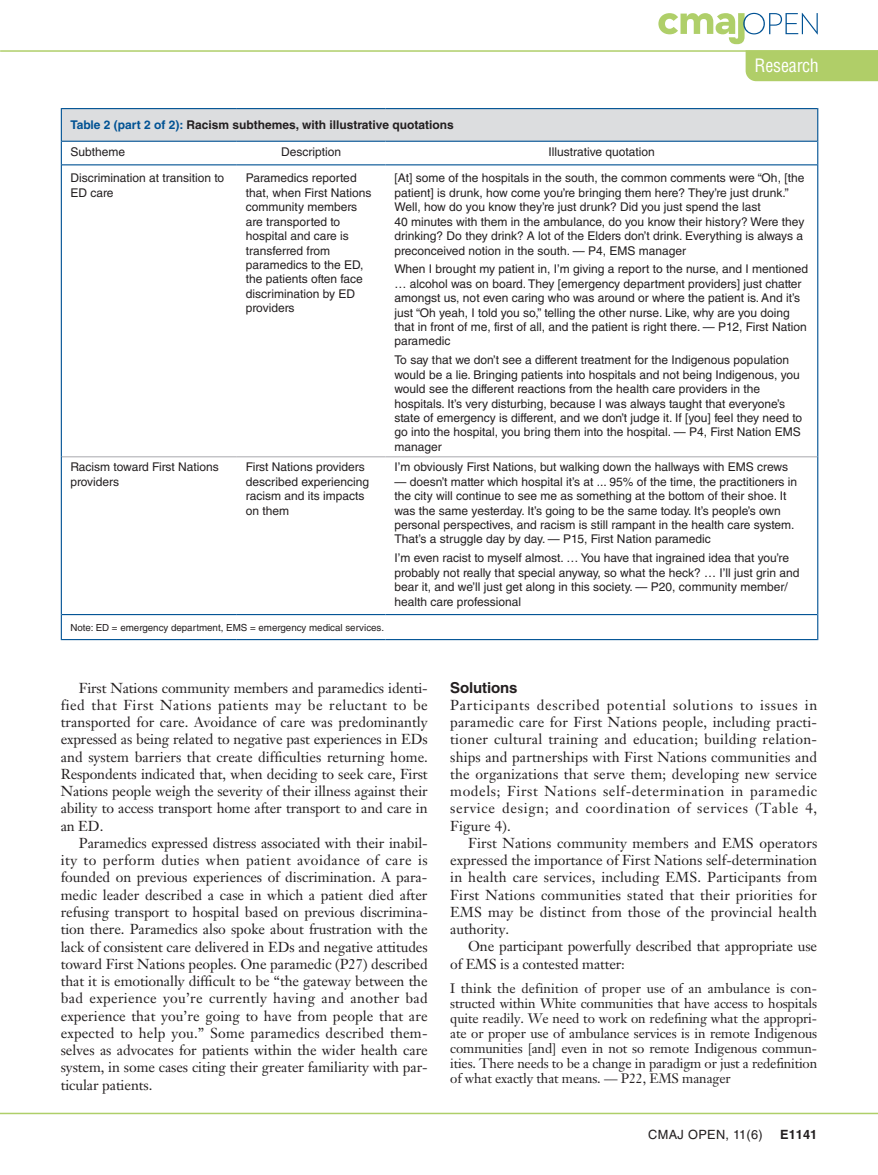
<style>
.page{position:relative;width:878px;height:1175px;background:#fff}
.page>*{position:absolute;margin:0;border:0;box-sizing:border-box;transform-origin:0 0}
.t1{font:condensed 18px "Helvetica LT Std";letter-spacing:-.01em;color:#fff}
.t2{font:700 15px "Helvetica LT Std";letter-spacing:-.01em;color:#231f20}
.t3{font:14.25px/17.2px "Janson Text LT Std";letter-spacing:-.005em;color:#231f20;text-align:justify}
.t4{font:13.5px/15px "Janson Text LT Std";letter-spacing:-.01em;color:#231f20;text-align:justify}
.t5{font:12.75px "Helvetica LT Std";letter-spacing:.025em;color:#231f20}
.t6{font:700 12.75px "Helvetica LT Std";color:#231f20}
.t7{font:12px/14.4px "Helvetica LT Std";color:#231f20}
.t8{font:700 12px "Helvetica LT Std";color:#231f20}
.t9{font:9.75px "Helvetica LT Std";color:#231f20}
.s1{color:#005294}
</style>
<div class="page">
<hr style="left:0;top:1112px;width:878px;height:2px;background:#afcf69">
<svg style="left:658px;top:13px;width:159px;height:31px"></svg>
<hr style="left:0;top:50px;width:878px;height:2px;background:#afcf69">
<div style="left:745px;top:50px;width:133px;height:31px;background:#b0ce68"></div>
<div style="left:61px;top:109px;width:756px;height:32px;background:#dcdddf"></div>
<hr style="left:61px;top:108px;width:1px;height:33px;background:#005294">
<hr style="left:817px;top:108px;width:1px;height:33px;background:#005294">
<svg style="left:61px;top:141px;width:1px;height:24px"></svg>
<svg style="left:817px;top:141px;width:1px;height:24px"></svg>
<hr style="left:61px;top:165px;width:1px;height:292px;background:#005294">
<hr style="left:817px;top:165px;width:1px;height:292px;background:#005294">
<hr style="left:61px;top:457px;width:1px;height:157px;background:#005294">
<hr style="left:817px;top:457px;width:1px;height:157px;background:#005294">
<hr style="left:62px;top:108px;width:175px;height:1px;background:#005294">
<hr style="left:237px;top:108px;width:148px;height:1px;background:#005294">
<hr style="left:385px;top:108px;width:432px;height:1px;background:#005294">
<hr style="left:62px;top:141px;width:175px;height:1px;background:#005294">
<hr style="left:237px;top:141px;width:148px;height:1px;background:#005294">
<hr style="left:385px;top:141px;width:432px;height:1px;background:#005294">
<hr style="left:62px;top:164px;width:175px;height:1px;background:#005294">
<hr style="left:237px;top:164px;width:148px;height:1px;background:#005294">
<hr style="left:385px;top:164px;width:432px;height:1px;background:#005294">
<hr style="left:62px;top:614px;width:175px;height:1px;background:#005294">
<hr style="left:237px;top:614px;width:148px;height:1px;background:#005294">
<hr style="left:385px;top:614px;width:432px;height:1px;background:#005294">
<hr style="left:62px;top:456px;width:175px;height:1px;background:#b2b3b7">
<hr style="left:237px;top:456px;width:148px;height:1px;background:#b2b3b7">
<hr style="left:385px;top:456px;width:432px;height:1px;background:#b2b3b7">
<svg style="left:61px;top:614px;width:1px;height:26px"></svg>
<svg style="left:817px;top:614px;width:1px;height:26px"></svg>
<hr style="left:62px;top:639px;width:175px;height:1px;background:#005294">
<hr style="left:237px;top:639px;width:148px;height:1px;background:#005294">
<hr style="left:385px;top:639px;width:432px;height:1px;background:#005294">
<h1 class="t1" style="left:754px;top:54px;width:66px">Research</h1>
<p class="t8" style="left:70px;top:118px;width:385px"><span class="s1">Table 2 (part 2 of 2):</span> Racism subthemes, with illustrative quotations</p>
<p class="t7" style="left:70px;top:144px;width:56px">Subtheme</p>
<p class="t7" style="left:281px;top:144px;width:62px">Description</p>
<p class="t7" style="left:548px;top:144px;width:108px">Illustrative quotation</p>
<p class="t7" style="left:70px;top:171px;width:155px">Discrimination at transition to<br>ED care</p>
<p class="t7" style="left:246px;top:171px;width:127px">Paramedics reported that, when First Nations community members are transported to hospital and care is transferred from paramedics to the ED, the patients often face discrimination by ED providers</p>
<p class="t7" style="left:394px;top:171px;width:411px">[At] some of the hospitals in the south, the common comments were “Oh, [the patient] is drunk, how come you’re bringing them here? They’re just drunk.” Well, how do you know they’re just drunk? Did you just spend the last<br>40 minutes with them in the ambulance, do you know their history? Were they drinking? Do they drink? A lot of the Elders don’t drink. Everything is always a preconceived notion in the south. — P4, EMS manager</p>
<p class="t7" style="left:394px;top:262px;width:415px">When I brought my patient in, I’m giving a report to the nurse, and I mentioned … alcohol was on board. They [emergency department providers] just chatter amongst us, not even caring who was around or where the patient is. And it’s just “Oh yeah, I told you so,” telling the other nurse. Like, why are you doing that in front of me, first of all, and the patient is right there. — P12, First Nation paramedic</p>
<p class="t7" style="left:394px;top:353px;width:409px">To say that we don’t see a different treatment for the Indigenous population would be a lie. Bringing patients into hospitals and not being Indigenous, you would see the different reactions from the health care providers in the hospitals. It’s very disturbing, because I was always taught that everyone’s state of emergency is different, and we don’t judge it. If [you] feel they need to go into the hospital, you bring them into the hospital. — P4, First Nation EMS manager</p>
<p class="t7" style="left:70px;top:460px;width:150px">Racism toward First Nations providers</p>
<p class="t7" style="left:246px;top:460px;width:125px">First Nations providers described experiencing racism and its impacts on them</p>
<p class="t7" style="left:394px;top:460px;width:395px">I’m obviously First Nations, but walking down the hallways with EMS crews</p>
<p class="t7" style="left:394px;top:474px;width:404px">— doesn’t matter which hospital it’s at ... 95% of the time, the practitioners in the city will continue to see me as something at the bottom of their shoe. It was the same yesterday. It’s going to be the same today. It’s people’s own personal perspectives, and racism is still rampant in the health care system.<br>That’s a struggle day by day. — P15, First Nation paramedic</p>
<p class="t7" style="left:394px;top:551px;width:406px">I’m even racist to myself almost. … You have that ingrained idea that you’re probably not really that special anyway, so what the heck? … I’ll just grin and bear it, and we’ll just get along in this society. — P20, community member/ health care professional</p>
<p class="t9" style="left:70px;top:621px;width:315px">Note: ED = emergency department, EMS = emergency medical services.</p>
<p class="t3" style="left:61px;top:679px;width:369px;text-indent:18px">First Nations community members and paramedics identi&shy;fied that First Nations patients may be reluctant to be transported for care. Avoidance of care was predominantly expressed as being related to negative past experiences in EDs and system barriers that create difficulties returning home.<br>Respondents indicated that, when deciding to seek care, First Nations people weigh the severity of their illness against their ability to access transport home after transport to and care in an ED.</p>
<p class="t3" style="left:61px;top:834px;width:368px;text-indent:18px">Paramedics expressed distress associated with their inabil&shy;ity to perform duties when patient avoidance of care is founded on previous experiences of discrimination. A para&shy;medic leader described a case in which a patient died after refusing transport to hospital based on previous discrimina&shy;tion there. Paramedics also spoke about frustration with the lack of consistent care delivered in EDs and negative attitudes toward First Nations peoples. One paramedic (P27) described that it is emotionally difficult to be “the gateway between the bad experience you’re currently having and another bad experience that you’re going to have from people that are expected to help you.” Some paramedics described them&shy;selves as advocates for patients within the wider health care system, in some cases citing their greater familiarity with par&shy;ticular patients.</p>
<p class="t2" style="left:450px;top:678px;width:69px">Solutions</p>
<p class="t3" style="left:450px;top:696px;width:368px">Participants described potential solutions to issues in paramedic care for First Nations people, including practi&shy;tioner cultural training and education; building relation&shy;ships and partnerships with First Nations communities and the organizations that serve them; developing new service models; First Nations self-determination in paramedic service design; and coordination of services (Table 4, Figure 4).</p>
<p class="t3" style="left:450px;top:834px;width:368px;text-indent:18px">First Nations community members and EMS operators expressed the importance of First Nations self-determination in health care services, including EMS. Participants from First Nations communities stated that their priorities for EMS may be distinct from those of the provincial health authority.</p>
<p class="t3" style="left:450px;top:937px;width:368px;text-indent:18px">One participant powerfully described that appropriate use of EMS is a contested matter:</p>
<p class="t4" style="left:450px;top:980px;width:368px">I think the definition of proper use of an ambulance is con&shy;structed within White communities that have access to hospitals quite readily. We need to work on redefining what the appropri&shy;ate or proper use of ambulance services is in remote Indigenous communities [and] even in not so remote Indigenous commun&shy;ities. There needs to be a change in paradigm or just a redefinition of what exactly that means. — P22, EMS manager</p>
<p class="t5" style="left:648px;top:1127px;width:116px">CMAJ OPEN, 11(6)</p>
<p class="t6" style="left:780px;top:1126px;width:38px">E1141</p>
</div>
